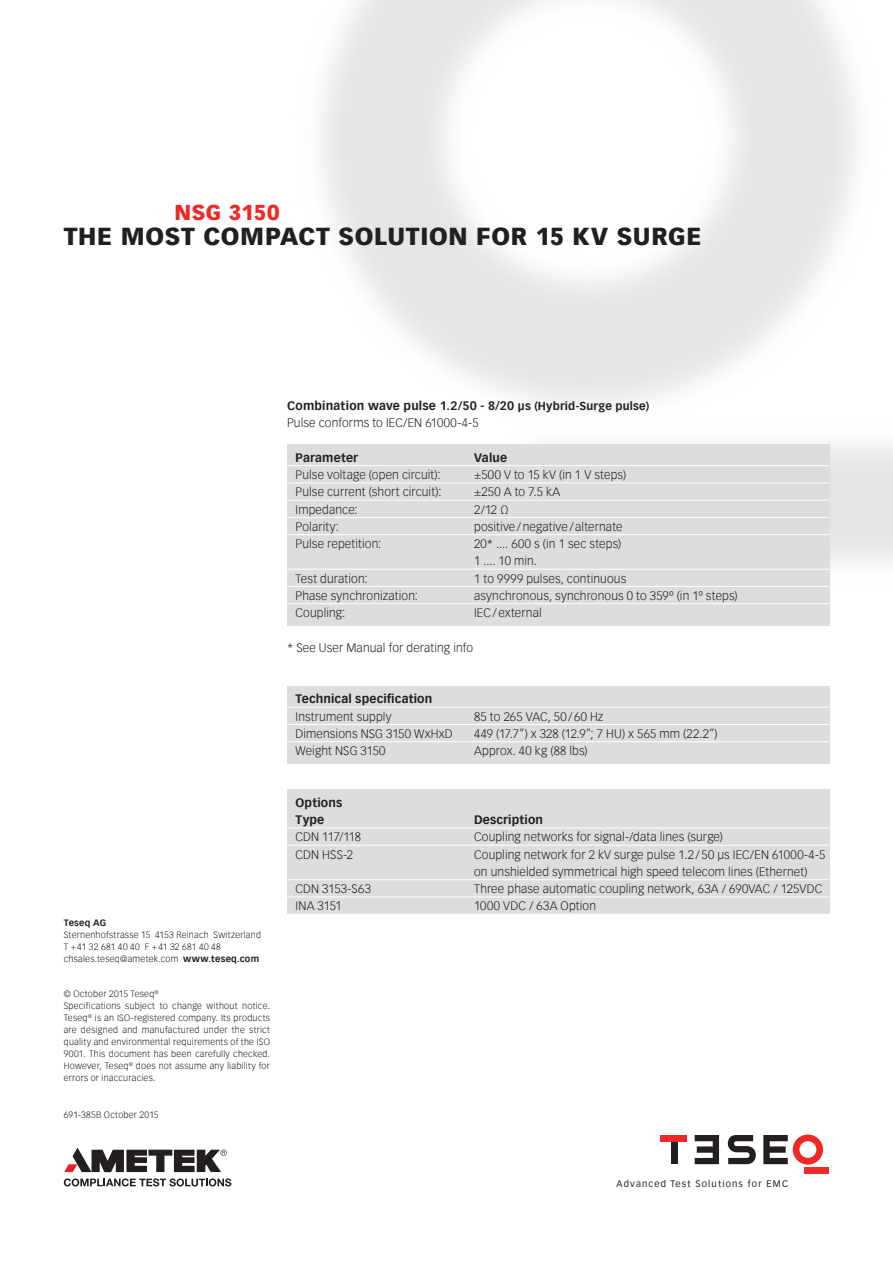
<style>
.page{position:relative;width:893px;height:1263px;background:#fff}
.page>*{position:absolute;margin:0;border:0;box-sizing:border-box;transform-origin:0 0}
._00_Titel{font:900 24px "Vectora Com";letter-spacing:.03em;color:#231f20}
._00_Produktname_rot{font:900 21px "Vectora Com";letter-spacing:.025em;color:#ee2926}
._02_Tabelle_grau{font:300 12px/17.2px "Vectora Com";letter-spacing:.01em;color:#231f20}
._00_Lauftext{font:300 12px "Vectora Com";letter-spacing:.01em;color:#231f20}
._02_Tabelle_grau-2{font:700 12px/17.2px "Vectora Com";letter-spacing:.015em;color:#231f20}
._00_Untertitel{font:700 12px "Vectora Com";letter-spacing:.015em;color:#231f20}
._02_Tabelle_grau-3{font:300 12px "Vectora Com";letter-spacing:-.03em;color:#231f20}
.t1{font:9.15px "Vectora Com";letter-spacing:.125em;color:#231f20}
._03_Adresse{font:300 9px/12px "Vectora Com";letter-spacing:.025em;color:#231f20;text-align:justify}
._04_Adressenverzeich{font:300 9px "Vectora Com";letter-spacing:.03em;color:#231f20}
.s1{font-size:11.25px}
.s2{font-weight:700}
</style>
<div class="page">
<svg style="left:64px;top:1178px;width:167px;height:8px"></svg>
<svg style="left:64px;top:1147px;width:163px;height:25px"></svg>
<div style="left:805px;top:1167px;width:24px;height:6px;background:#ee2926"></div>
<svg style="left:763px;top:1134px;width:60px;height:30px"></svg>
<svg style="left:695px;top:1135px;width:24px;height:29px"></svg>
<div style="left:671px;top:1141px;width:7px;height:23px;background:#231f20"></div>
<div style="left:660px;top:1135px;width:27px;height:6px;background:#ee2926"></div>
<svg style="left:728px;top:1135px;width:28px;height:29px"></svg>
<div style="left:287px;top:445px;width:542px;height:181px;background:#dcdddf"></div>
<hr style="left:287px;top:465px;width:542px;height:1px;background:#fff">
<hr style="left:287px;top:482px;width:542px;height:1px;background:#fff">
<hr style="left:287px;top:500px;width:542px;height:1px;background:#fff">
<hr style="left:287px;top:517px;width:542px;height:1px;background:#fff">
<hr style="left:287px;top:534px;width:542px;height:1px;background:#fff">
<hr style="left:287px;top:569px;width:542px;height:1px;background:#fff">
<hr style="left:287px;top:586px;width:542px;height:1px;background:#fff">
<hr style="left:287px;top:603px;width:542px;height:1px;background:#fff">
<div style="left:287px;top:686px;width:542px;height:78px;background:#dcdddf"></div>
<hr style="left:287px;top:707px;width:542px;height:1px;background:#fff">
<hr style="left:287px;top:724px;width:542px;height:1px;background:#fff">
<hr style="left:287px;top:741px;width:542px;height:1px;background:#fff">
<div style="left:287px;top:790px;width:542px;height:124px;background:#dcdddf"></div>
<hr style="left:287px;top:827px;width:542px;height:1px;background:#fff">
<hr style="left:287px;top:845px;width:542px;height:1px;background:#fff">
<hr style="left:287px;top:879px;width:542px;height:1px;background:#fff">
<hr style="left:287px;top:896px;width:542px;height:1px;background:#fff">
<p class="_00_Produktname_rot" style="left:174px;top:200px;width:107px">NSG 3150</p>
<p class="_00_Titel" style="left:64px;top:221px;width:639px">THE MOST COMPACT SOLUTION FOR 15 KV SURGE</p>
<p class="_00_Untertitel" style="left:287px;top:398px;width:364px">Combination wave pulse 1.2/50 - 8/20 <span class="s1">µs (Hybrid-Surge pulse)</span></p>
<p class="_00_Lauftext" style="left:287px;top:416px;width:193px">Pulse conforms to IEC/EN 61000-4-5</p>
<p class="_02_Tabelle_grau-2" style="left:296px;top:449px;width:64px">Parameter</p>
<p class="_02_Tabelle_grau-2" style="left:474px;top:449px;width:34px">Value</p>
<p class="_02_Tabelle_grau" style="left:296px;top:466px;width:147px">Pulse voltage (open circuit):</p>
<p class="_02_Tabelle_grau" style="left:474px;top:466px;width:153px">±500 V to 15 kV (in 1 V steps)</p>
<p class="_02_Tabelle_grau" style="left:296px;top:483px;width:147px">Pulse current (short circuit):</p>
<p class="_02_Tabelle_grau" style="left:474px;top:483px;width:88px">±250 A to 7.5 kA</p>
<p class="_02_Tabelle_grau" style="left:296px;top:501px;width:64px">Impedance:</p>
<p class="_02_Tabelle_grau" style="left:474px;top:501px;width:36px">2/12 Ω</p>
<p class="_02_Tabelle_grau" style="left:296px;top:518px;width:45px">Polarity:</p>
<p class="_02_Tabelle_grau" style="left:474px;top:518px;width:150px">positive/negative/alternate</p>
<p class="_02_Tabelle_grau" style="left:296px;top:535px;width:87px">Pulse repetition:</p>
<p class="_02_Tabelle_grau" style="left:474px;top:535px;width:149px">20* .... 600 s (in 1 sec steps)<br>1 .... 10 min.</p>
<p class="_02_Tabelle_grau" style="left:296px;top:570px;width:74px">Test duration:</p>
<p class="_02_Tabelle_grau" style="left:474px;top:570px;width:154px">1 to 9999 pulses, continuous</p>
<p class="_02_Tabelle_grau" style="left:296px;top:587px;width:124px">Phase synchronization:</p>
<p class="_02_Tabelle_grau" style="left:474px;top:587px;width:265px">asynchronous, synchronous 0 to 359º (in 1º steps)</p>
<p class="_02_Tabelle_grau" style="left:296px;top:604px;width:51px">Coupling:</p>
<p class="_02_Tabelle_grau" style="left:474px;top:604px;width:69px">IEC/external</p>
<p class="_00_Lauftext" style="left:287px;top:640px;width:188px">* See User Manual for derating info</p>
<p class="_02_Tabelle_grau-2" style="left:296px;top:690px;width:138px">Technical specification</p>
<p class="_02_Tabelle_grau" style="left:296px;top:708px;width:97px">Instrument supply</p>
<p class="_02_Tabelle_grau" style="left:474px;top:708px;width:131px">85 to 265 VAC, 50/60 Hz</p>
<p class="_02_Tabelle_grau" style="left:296px;top:725px;width:158px">Dimensions NSG 3150 WxHxD</p>
<p class="_02_Tabelle_grau" style="left:474px;top:725px;width:245px">449 (17.7”) x 328 (12.9”; 7 HU) x 565 mm (22.2”)</p>
<p class="_02_Tabelle_grau" style="left:296px;top:742px;width:91px">Weight NSG 3150</p>
<p class="_02_Tabelle_grau" style="left:474px;top:742px;width:115px">Approx. 40 kg (88 lbs)</p>
<p class="_02_Tabelle_grau-2" style="left:296px;top:794px;width:48px">Options<br>Type</p>
<p class="_02_Tabelle_grau-2" style="left:474px;top:811px;width:71px">Description</p>
<p class="_03_Adresse" style="left:64px;top:917px;width:199px;text-align:left"><span class="s2">Teseq AG<br></span>Sternenhofstrasse 15 4153 Reinach Switzerland<br>T +41 32 681 40 40 F +41 32 681 40 48</p>
<p class="_03_Adresse" style="left:64px;top:953px;width:197px">chsales.teseq@ametek.com <span class="s2">www.teseq.com</span></p>
<p class="_04_Adressenverzeich" style="left:64px;top:988px;width:97px">© October 2015 Teseq<sup>®</sup></p>
<p class="_03_Adresse" style="left:64px;top:999px;width:208px">Specifications subject to change without notice.<br>Teseq<sup>®</sup> is an ISO-registered company. Its products are designed and manufactured under the strict quality and environmental requirements of the ISO 9001. This document has been carefully checked.<br>However, Teseq<sup>®</sup> does not assume any liability for errors or inaccuracies.</p>
<p class="_03_Adresse" style="left:64px;top:1108px;width:96px">691-385B October 2015</p>
<p class="_02_Tabelle_grau-3" style="left:296px;top:830px;width:67px">CDN 117/118</p>
<p class="_02_Tabelle_grau" style="left:474px;top:828px;width:250px">Coupling networks for signal-/data lines (surge)</p>
<p class="_02_Tabelle_grau" style="left:296px;top:846px;width:59px">CDN HSS-2</p>
<p class="_02_Tabelle_grau" style="left:474px;top:846px;width:353px">Coupling network for 2 kV surge pulse 1.2/50 μs IEC/EN 61000-4-5 on unshielded symmetrical high speed telecom lines (Ethernet)</p>
<p class="_02_Tabelle_grau" style="left:296px;top:880px;width:77px">CDN 3153-S63</p>
<p class="_02_Tabelle_grau" style="left:474px;top:880px;width:350px">Three phase automatic coupling network, 63A / 690VAC / 125VDC</p>
<p class="_02_Tabelle_grau" style="left:296px;top:897px;width:48px">INA 3151</p>
<p class="_02_Tabelle_grau" style="left:474px;top:897px;width:123px">1000 VDC / 63A Option</p>
<p class="t1" style="left:617px;top:1178px;width:173px">Advanced Test Solutions for EMC</p>
</div>
